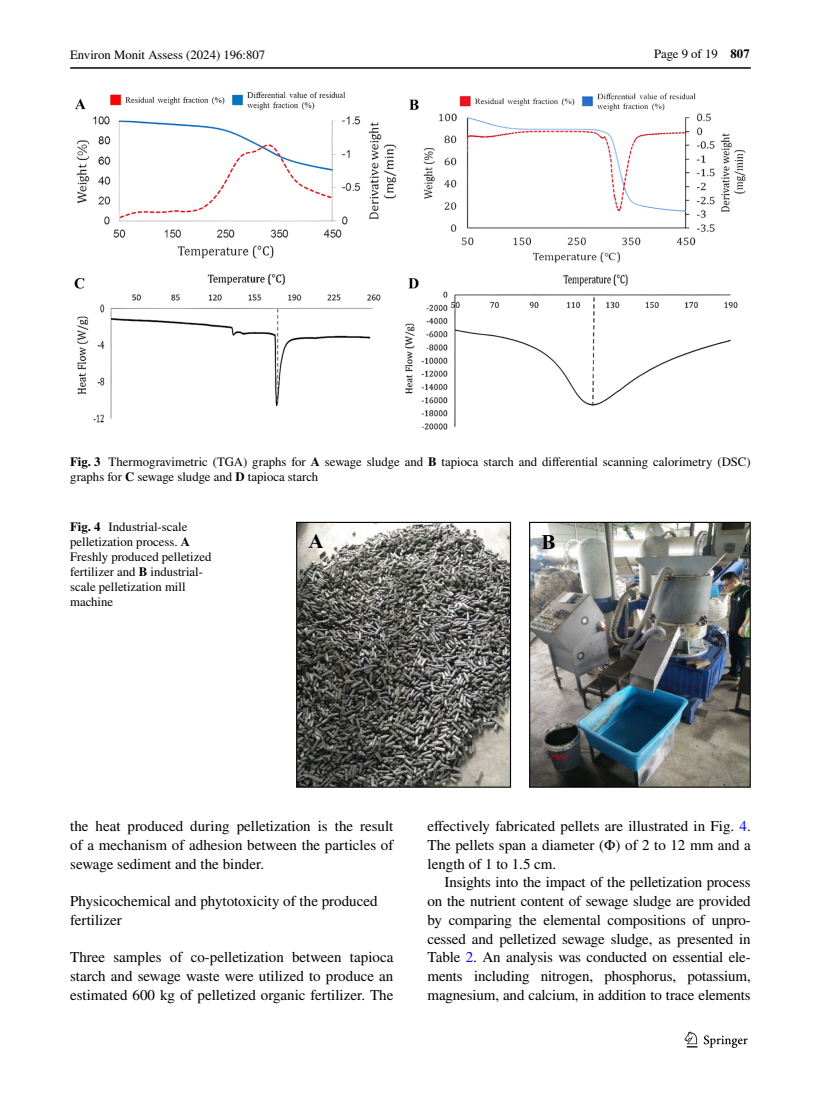
<style>
.page{position:relative;width:821px;height:1106px;background:#fff}
.page>*{position:absolute;margin:0;border:0;box-sizing:border-box;transform-origin:0 0}
.t1{font:700 21px "Times New Roman";color:#000}
.t2{font:15px/18.8px "STIX";color:#000;text-align:justify}
.t3{font:12.75px/15px "STIX";color:#000}
.s1{font-weight:700}
.s2{color:#00f}
</style>
<div class="page">
<hr style="left:70px;top:67px;width:680px;height:2px;background:#000">
<svg style="left:684px;top:1031px;width:13px;height:16px"></svg>
<svg style="left:703px;top:1035px;width:44px;height:13px"></svg>
<img style="left:74px;top:91px;width:672px;height:339px">
<img style="left:298px;top:524px;width:211px;height:261px">
<div style="left:296px;top:522px;width:215px;height:265px;border:1px solid #000"></div>
<img style="left:531px;top:524px;width:217px;height:261px">
<div style="left:529px;top:522px;width:221px;height:265px;border:1px solid #000"></div>
<p class="t3" style="left:70px;top:48px;width:197px">Environ Monit Assess (2024) 196:807</p>
<p class="t3" style="left:654px;top:47px;width:97px">Page 9 of 19 <span class="s1">807</span></p>
<p class="t3" style="left:70px;top:455px;width:682px"><span class="s1">Fig. 3</span> Thermogravimetric (TGA) graphs for <span class="s1">A</span> sewage sludge and <span class="s1">B</span> tapioca starch and differential scanning calorimetry (DSC) graphs for <span class="s1">C</span> sewage sludge and <span class="s1">D</span> tapioca starch</p>
<p class="t3" style="left:70px;top:519px;width:143px"><span class="s1">Fig. 4</span> Industrial-scale pelletization process. <span class="s1">A<br></span>Freshly produced pelletized fertilizer and <span class="s1">B</span> industrial&shy;scale pelletization mill machine</p>
<h1 class="t1" style="left:308px;top:526px;width:17px">A</h1>
<h1 class="t1" style="left:541px;top:527px;width:16px">B</h1>
<p class="t2" style="left:70px;top:817px;width:325px">the heat produced during pelletization is the result of a mechanism of adhesion between the particles of sewage sediment and the binder.</p>
<p class="t2" style="left:70px;top:892px;width:309px">Physicochemical and phytotoxicity of the produced fertilizer</p>
<p class="t2" style="left:70px;top:948px;width:325px">Three samples of co-pelletization between tapioca starch and sewage waste were utilized to produce an estimated 600 kg of pelletized organic fertilizer. The</p>
<p class="t2" style="left:427px;top:817px;width:325px">effectively fabricated pellets are illustrated in Fig. <span class="s2">4</span>.<br>The pellets span a diameter (Φ) of 2 to 12 mm and a length of 1 to 1.5 cm.</p>
<p class="t2" style="left:427px;top:873px;width:325px;text-indent:17px">Insights into the impact of the pelletization process on the nutrient content of sewage sludge are provided by comparing the elemental compositions of unpro&shy;cessed and pelletized sewage sludge, as presented in Table <span class="s2">2</span>. An analysis was conducted on essential ele&shy;ments including nitrogen, phosphorus, potassium, magnesium, and calcium, in addition to trace elements</p>
</div>
